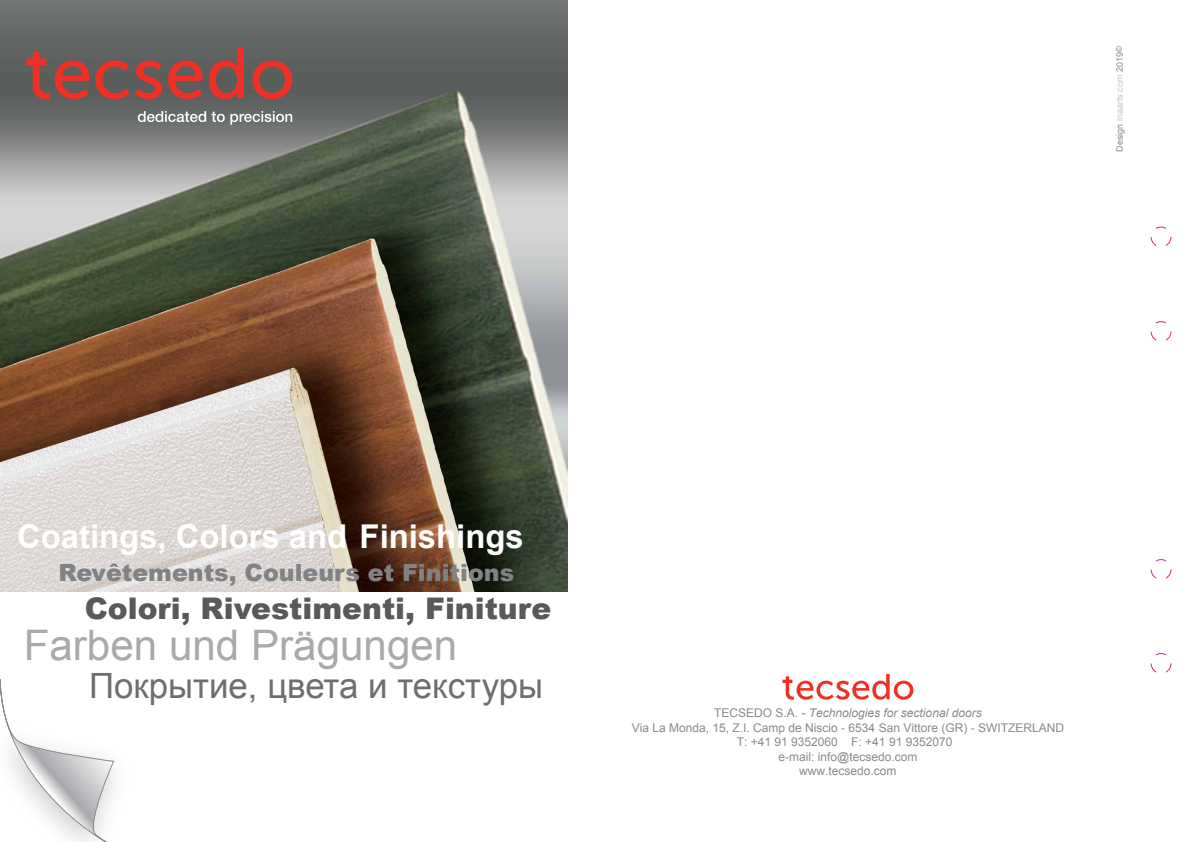
<style>
.page{position:relative;width:1191px;height:842px;background:#fff}
.page>*{position:absolute;margin:0;border:0;box-sizing:border-box;transform-origin:0 0}
.t1{font:42.2px "Arial";color:#a7a9ac}
.t2{font:34.8px "Arial";color:#6d6e71}
.t3{font:700 32.8px "Arial";color:#fff}
.t4{font:900 29.8px "Arial";color:#58595b}
.t5{font:900 23.7px "Arial";color:#808285}
.t6{font:12px/14.4px "Arial";color:#888a8c;text-align:center}
.t7{font:9px "Arial";color:rgb(136 138 140/.5)}
.s1{color:#888a8c}
.s2{font-size:8px;color:#888a8c}
.s3{font-style:italic}
</style>
<div class="page">
<img style="left:0;top:0;width:567px;height:591px">
<svg style="left:0;top:679px;width:114px;height:163px"></svg>
<div style="left:1150px;top:226px;width:21px;height:21px;border:1px dashed #e01f8f;border-radius:50%"></div>
<div style="left:1150px;top:321px;width:21px;height:21px;border:1px dashed #e01f8f;border-radius:50%"></div>
<div style="left:1150px;top:559px;width:21px;height:21px;border:1px dashed #e01f8f;border-radius:50%"></div>
<div style="left:1150px;top:653px;width:21px;height:21px;border:1px dashed #e01f8f;border-radius:50%"></div>
<svg style="left:55px;top:60px;width:34px;height:39px"></svg>
<svg style="left:95px;top:60px;width:67px;height:39px;background:#944b46"></svg>
<svg style="left:168px;top:60px;width:34px;height:39px"></svg>
<svg style="left:209px;top:47px;width:35px;height:52px;background:#9e4a43"></svg>
<svg style="left:252px;top:60px;width:40px;height:39px;background:#9b4a43"></svg>
<svg style="left:26px;top:52px;width:23px;height:47px"></svg>
<svg style="left:138px;top:111px;width:154px;height:14px;background:#919493"></svg>
<svg style="left:782px;top:674px;width:131px;height:26px"></svg>
<p class="t7" style="left:1113px;top:152px;width:107px;rotate:-90deg"><span class="s1">Design</span> inaarts.com <span class="s1">2019</span><span class="s2">©</span></p>
<h3 class="t3" style="left:17px;top:514px;width:508px">Coatings, Colors and Finishings</h3>
<h3 class="t5" style="left:58px;top:555px;width:457px">Revêtements, Couleurs et Finitions</h3>
<h3 class="t4" style="left:85px;top:587px;width:468px">Colori, Rivestimenti, Finiture</h3>
<h1 class="t1" style="left:24px;top:617px;width:435px">Farben und Prägungen</h1>
<h2 class="t2" style="left:89px;top:662px;width:455px">Покрытие, цвета и текстуры</h2>
<p class="t6" style="left:632px;top:706px;width:434px">TECSEDO S.A. <span class="s3">- Technologies for sectional doors<br></span>Via La Monda, 15, Z.I. Camp de Niscio - 6534 San Vittore (GR) - SWITZERLAND T: +41 91 9352060 F: +41 91 9352070<br>e-mail: info@tecsedo.com<br>www.tecsedo.com</p>
</div>
